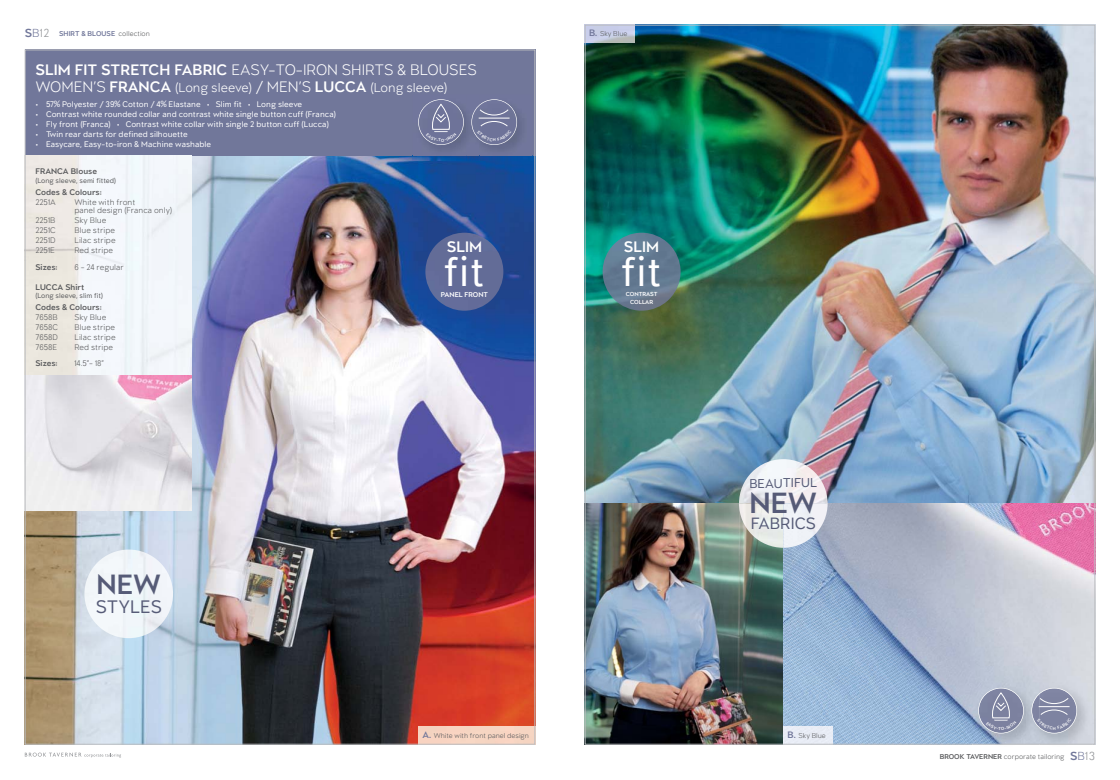
<style>
.page{position:relative;width:1120px;height:780px;background:#fff}
.page>*{position:absolute;margin:0;border:0;box-sizing:border-box;transform-origin:0 0}
.t1{font:45px "Littera Plain";color:#fff}
.t2{font:500 31.25px "Littera Plain";color:#565b77}
.t3{font:500 29.88px "Littera Plain";color:#565b77}
.t4{font:19.38px "Littera Plain";color:#565b77}
.t5{font:17.5px "Littera Plain";color:#565b77}
.t6{font:300 16.25px "Littera Plain";color:#fff}
.t7{font:500 16.25px "Littera Plain";color:#fff}
.t8{font:300 13.75px "Littera Plain";color:#fff}
.t9{font:13.75px "Littera Plain";color:#565b77}
.t10{font:8.75px "Littera Plain";color:#fff}
.t11{font:300 8.75px/8.8px "Littera Plain";color:#58595b}
.t12{font:500 8.75px "Littera Plain";color:#58595b}
.t13{font:300 7.5px "Littera Plain";color:#58595b}
.t14{font:7.5px "Littera Plain";color:#58595b}
.t15{font:500 7.5px "Littera Plain";color:#71779a}
.t16{font:500 7.5px "Littera Plain";color:#fff}
.t17{font:500 6.25px/7.5px "Littera Plain";letter-spacing:-.01em;color:#fff;text-align:center}
.s1{font-size:12.5px}
.s2{font-weight:300;font-size:12.5px}
.s3{font-weight:300;font-size:12.5px;color:#939598}
.s4{font-weight:300;color:#58595b}
.s5{font-weight:500}
.s6{font-size:16.25px}
.s7{font-weight:500;font-size:16.25px}
.s8{font-family:"Lucida Grande"}
.s9{font-weight:500;font-size:10px;color:#71779a}
.s10{font-weight:500;font-size:12.5px;color:#71779a}
.s11{font-size:12.5px;color:#71779a}
.s12{font-size:12.5px;color:#939598}
</style>
<div class="page">
<svg style="left:25px;top:752px;width:96px;height:5px"></svg>
<svg style="left:1026px;top:744px;width:13px;height:1px"></svg>
<img style="left:24px;top:24px;width:1071px;height:720px">
<img style="left:84px;top:549px;width:89px;height:89px">
<svg style="left:426px;top:104px;width:30px;height:37px"></svg>
<svg style="left:477px;top:109px;width:35px;height:32px"></svg>
<svg style="left:986px;top:692px;width:30px;height:38px"></svg>
<svg style="left:1037px;top:697px;width:34px;height:32px"></svg>
<p class="t15" style="left:25px;top:31px;width:127px"><span class="s1">S</span><span class="s2">B</span><span class="s3">12</span> SHIRT &amp; BLOUSE <span class="s4">collection</span></p>
<h3 class="t6" style="left:35px;top:64px;width:443px"><span class="s5">SLIM FIT STRETCH FABRIC</span> EASY-TO-IRON SHIRTS &amp; BLOUSES</h3>
<h3 class="t8" style="left:35px;top:83px;width:413px"><span class="s6">WOMEN’S</span> <span class="s7">FRANCA</span> (Long sleeve) <span class="s6">/ MEN’S</span> <span class="s7">LUCCA</span> (Long sleeve)</h3>
<p class="t10" style="left:35px;top:101px;width:268px">• 57<span class="s8">%</span> Polyester / 39<span class="s8">%</span> Cotton / 4<span class="s8">%</span> Elastane • Slim fit • Long sleeve</p>
<p class="t10" style="left:35px;top:111px;width:302px">• Contrast white rounded collar and contrast white single button cuff (Franca)</p>
<p class="t10" style="left:35px;top:121px;width:295px">• Fly front (Franca) • Contrast white collar with single 2 button cuff (Lucca)</p>
<p class="t10" style="left:35px;top:131px;width:154px">• Twin rear darts for defined silhouette</p>
<p class="t10" style="left:35px;top:141px;width:177px">• Easycare, Easy-to-iron &amp; Machine washable</p>
<p class="t12" style="left:35px;top:169px;width:63px">FRANCA Blouse</p>
<p class="t14" style="left:35px;top:178px;width:82px">(Long sleeve, semi fitted)</p>
<p class="t12" style="left:35px;top:189px;width:68px">Codes &amp; Colours:</p>
<p class="t11" style="left:35px;top:198px;width:22px">2251A</p>
<p class="t11" style="left:74px;top:198px;width:99px">White with front<br>panel design (Franca only)</p>
<p class="t11" style="left:35px;top:217px;width:21px">2251B</p>
<p class="t11" style="left:74px;top:217px;width:33px">Sky Blue</p>
<p class="t11" style="left:35px;top:227px;width:22px">2251C</p>
<p class="t11" style="left:74px;top:227px;width:42px">Blue stripe</p>
<p class="t11" style="left:35px;top:237px;width:22px">2251D</p>
<p class="t11" style="left:74px;top:237px;width:43px">Lilac stripe</p>
<p class="t11" style="left:35px;top:247px;width:21px">2251E</p>
<p class="t11" style="left:74px;top:247px;width:40px">Red stripe</p>
<p class="t12" style="left:35px;top:264px;width:24px">Sizes:</p>
<p class="t11" style="left:74px;top:263px;width:51px">6 - 24 regular</p>
<p class="t12" style="left:35px;top:284px;width:51px">LUCCA Shirt</p>
<p class="t14" style="left:35px;top:293px;width:69px">(Long sleeve, slim fit)</p>
<p class="t12" style="left:35px;top:304px;width:68px">Codes &amp; Colours:</p>
<p class="t11" style="left:35px;top:313px;width:24px">7658B</p>
<p class="t11" style="left:74px;top:313px;width:33px">Sky Blue</p>
<p class="t11" style="left:35px;top:323px;width:24px">7658C</p>
<p class="t11" style="left:74px;top:323px;width:42px">Blue stripe</p>
<p class="t11" style="left:35px;top:333px;width:24px">7658D</p>
<p class="t11" style="left:74px;top:333px;width:43px">Lilac stripe</p>
<p class="t11" style="left:35px;top:343px;width:23px">7658E</p>
<p class="t11" style="left:74px;top:343px;width:40px">Red stripe</p>
<p class="t12" style="left:35px;top:360px;width:24px">Sizes:</p>
<p class="t11" style="left:74px;top:360px;width:31px">14.5”- 18”</p>
<h3 class="t7" style="left:447px;top:242px;width:37px">SLIM</h3>
<h1 class="t1" style="left:443px;top:257px;width:43px">fit</h1>
<p class="t16" style="left:441px;top:292px;width:49px">PANEL FRONT</p>
<p class="t13" style="left:589px;top:31px;width:40px"><span class="s9">B.</span> Sky Blue</p>
<h3 class="t7" style="left:624px;top:242px;width:37px">SLIM</h3>
<h1 class="t1" style="left:621px;top:257px;width:43px">fit</h1>
<p class="t17" style="left:626px;top:291px;width:33px">CONTRAST<br>COLLAR</p>
<h3 class="t3" style="left:96px;top:574px;width:66px">NEW</h3>
<h3 class="t4" style="left:96px;top:600px;width:68px">STYLES</h3>
<p class="t13" style="left:422px;top:733px;width:108px"><span class="s9">A.</span> White with front panel design</p>
<h3 class="t9" style="left:749px;top:478px;width:69px">BEAUTIFUL</h3>
<h2 class="t2" style="left:749px;top:492px;width:69px">NEW</h2>
<h3 class="t5" style="left:751px;top:517px;width:67px">FABRICS</h3>
<p class="t13" style="left:787px;top:733px;width:40px"><span class="s9">B.</span> Sky Blue</p>
<p class="t13" style="left:939px;top:754px;width:157px"><span class="s5">BROOK TAVERNER</span> corporate tailoring <span class="s10">S</span><span class="s11">B</span><span class="s12">13</span></p>
</div>
